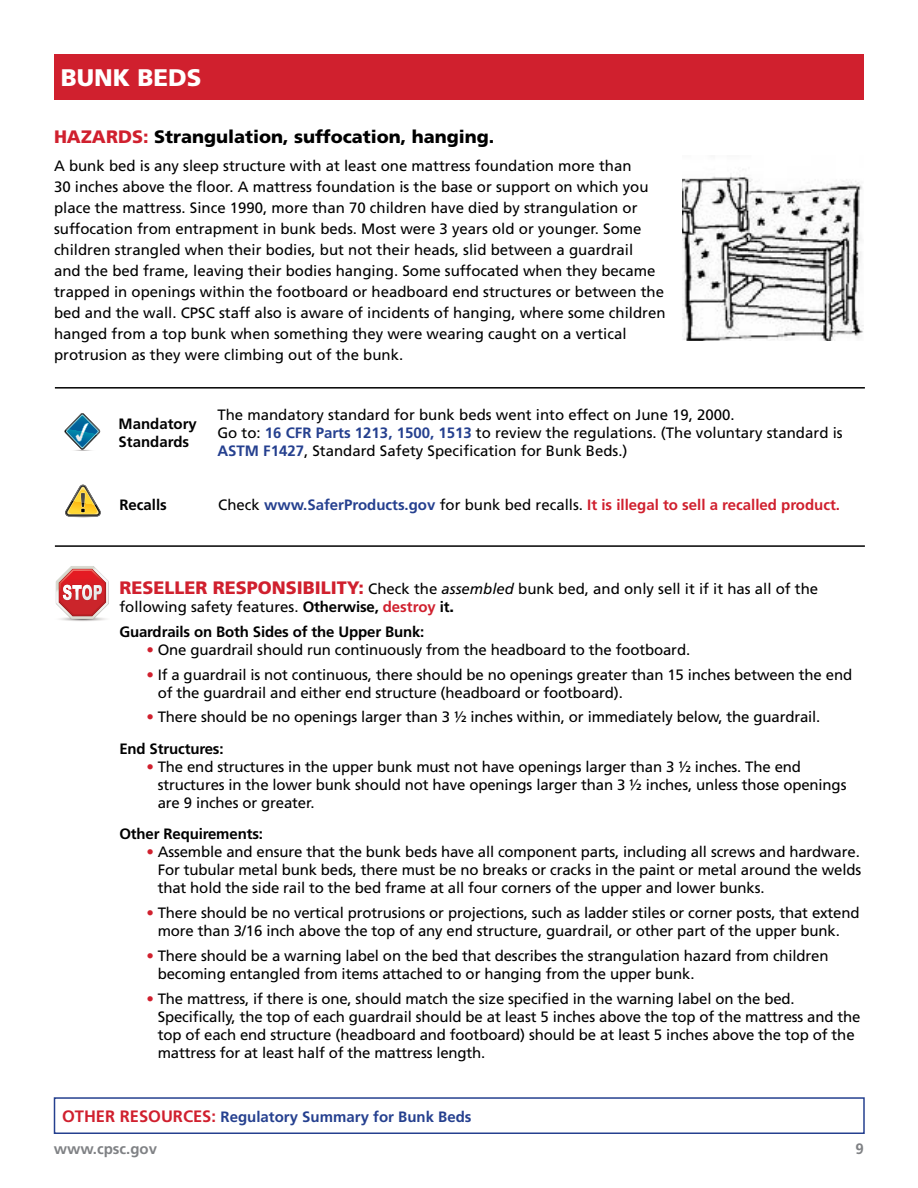
<style>
.page{position:relative;width:918px;height:1188px;background:#fff}
.page>*{position:absolute;margin:0;border:0;box-sizing:border-box;transform-origin:0 0}
.t1{font:900 24px "Frutiger";color:#fff}
.t2{font:900 18px "Frutiger";color:#000}
.t3{font:900 18px "Frutiger";color:#d0202e}
.t4{font:15px/18px "Frutiger";letter-spacing:-.01em;color:#000}
.t5{font:700 15px/18px "Frutiger";letter-spacing:-.01em;color:#000}
.t6{font:700 15px "Frutiger";color:#d0202e}
.t7{font:700 15px/32.1px "Frutiger";color:#25408f}
.t8{font:700 15px "Frutiger";color:#808285}
.s1{color:#d0202e}
.s2{font-weight:700;color:#25408f}
.s3{font-weight:400;color:#000}
.s4{color:#25408f}
.s5{font-weight:900;font-size:18px;color:#d0202e}
.s6{font-style:italic}
.s7{font-weight:700}
.s8{font-weight:700;color:#d0202e}
.s9{font-weight:900}
.s10{font-size:16.5px;color:#d0202e}
.s11{color:#808285}
</style>
<div class="page">
<div style="left:54px;top:54px;width:810px;height:45px;background:#d0202e"></div>
<hr style="left:55px;top:387px;width:810px;height:2px;background:#000">
<hr style="left:55px;top:545px;width:810px;height:2px;background:#000">
<svg style="left:65px;top:485px;width:36px;height:33px"></svg>
<svg style="left:64px;top:413px;width:36px;height:38px"></svg>
<div style="left:54px;top:1097px;width:811px;height:37px;border:2px solid #25408f"></div>
<img style="left:682px;top:175px;width:182px;height:165px">
<svg style="left:55px;top:566px;width:54px;height:55px"></svg>
<h1 class="t1" style="left:61px;top:63px;width:142px">BUNK BEDS</h1>
<p class="t3" style="left:54px;top:126px;width:53px">HAZARD</p>
<p class="t2" style="left:132px;top:126px;width:364px"><span class="s1">S:</span> Strangulation, suffocation, hanging.</p>
<p class="t4" style="left:54px;top:155px;width:613px;line-height:21px">A bunk bed is any sleep structure with at least one mattress foundation more than<br>30 inches above the floor. A mattress foundation is the base or support on which you place the mattress. Since 1990, more than 70 children have died by strangulation or suffocation from entrapment in bunk beds. Most were 3 years old or younger. Some children strangled when their bodies, but not their heads, slid between a guardrail<br>and the bed frame, leaving their bodies hanging. Some suffocated when they became trapped in openings within the footboard or headboard end structures or between the bed and the wall. CPSC staff also is aware of incidents of hanging, where some children hanged from a top bunk when something they were wearing caught on a vertical protrusion as they were climbing out of the bunk.</p>
<p class="t5" style="left:119px;top:415px;width:80px">Mandatory<br>Standards</p>
<p class="t4" style="left:217px;top:406px;width:627px">The mandatory standard for bunk beds went into effect on June 19, 2000.<br>Go to: <span class="s2">16 CFR Parts 1213, 1500, 1513</span> to review the regulations. (The voluntary standard is<br><span class="s2">ASTM F1427</span>, Standard Safety Specification for Bunk Beds.)</p>
<p class="t5" style="left:119px;top:496px;width:49px">Recalls</p>
<p class="t6" style="left:218px;top:496px;width:623px"><span class="s3">Check</span> <span class="s4">www.SaferProducts.gov</span> <span class="s3">for bunk bed recalls.</span> It is illegal to sell a recalled product.</p>
<p class="t3" style="left:119px;top:577px;width:46px">RESELLER</p>
<p class="t3" style="left:213px;top:577px;width:112px">RESPONSIBILITY</p>
<p class="t4" style="left:119px;top:580px;width:700px;text-indent:239px"><span class="s5">:</span> Check the <span class="s6">assembled</span> bunk bed, and only sell it if it has all of the following safety features. <span class="s7">Otherwise,</span> <span class="s8">destroy</span> <span class="s7">it</span><span class="s9">.</span></p>
<p class="t5" style="left:119px;top:623px;width:307px">Guardrails on Both Sides of the Upper Bunk:</p>
<p class="t4" style="left:146px;top:641px;width:545px"><span class="s1">•</span> One guardrail should run continuously from the headboard to the footboard.</p>
<p class="t4" style="left:158px;top:665px;width:696px;text-indent:-11px"><span class="s1">•</span> If a guardrail is not continuous, there should be no openings greater than 15 inches between the end of the guardrail and either end structure (headboard or footboard).</p>
<p class="t4" style="left:119px;top:701px;width:703px;line-height:31.5px;text-indent:27px"><span class="s1">•</span> There should be no openings larger than 3 ½ inches within, or immediately below, the guardrail.<br><span class="s7">End Structures:</span></p>
<p class="t4" style="left:158px;top:758px;width:690px;text-indent:-11px"><span class="s1">•</span> The end structures in the upper bunk must not have openings larger than 3 ½ inches. The end structures in the lower bunk should not have openings larger than 3 ½ inches, unless those openings are 9 inches or greater.</p>
<p class="t5" style="left:119px;top:825px;width:145px">Other Requirements:</p>
<p class="t4" style="left:158px;top:843px;width:705px;text-align:justify;text-indent:-11px"><span class="s1">•</span> Assemble and ensure that the bunk beds have all component parts, including all screws and hardware.<br>For tubular metal bunk beds, there must be no breaks or cracks in the paint or metal around the welds that hold the side rail to the bed frame at all four corners of the upper and lower bunks.</p>
<p class="t4" style="left:146px;top:904px;width:715px;text-align:center"><span class="s1">•</span> There should be no vertical protrusions or projections, such as ladder stiles or corner posts, that extend more than 3/16 inch above the top of any end structure, guardrail, or other part of the upper bunk.</p>
<p class="t4" style="left:158px;top:947px;width:672px;text-indent:-11px"><span class="s1">•</span> There should be a warning label on the bed that describes the strangulation hazard from children becoming entangled from items attached to or hanging from the upper bunk.</p>
<p class="t4" style="left:158px;top:989px;width:704px;text-indent:-11px"><span class="s1">•</span> The mattress, if there is one, should match the size specified in the warning label on the bed.<br>Specifically, the top of each guardrail should be at least 5 inches above the top of the mattress and the top of each end structure (headboard and footboard) should be at least 5 inches above the top of the mattress for at least half of the mattress length.</p>
<p class="t7" style="left:54px;top:1101px;width:419px;text-indent:8px"><span class="s10">OTHER RESOURCES:</span> Regulatory Summary for Bunk Beds <span class="s11">www.cpsc.gov</span></p>
<p class="t8" style="left:855px;top:1140px;width:10px">9</p>
</div>
